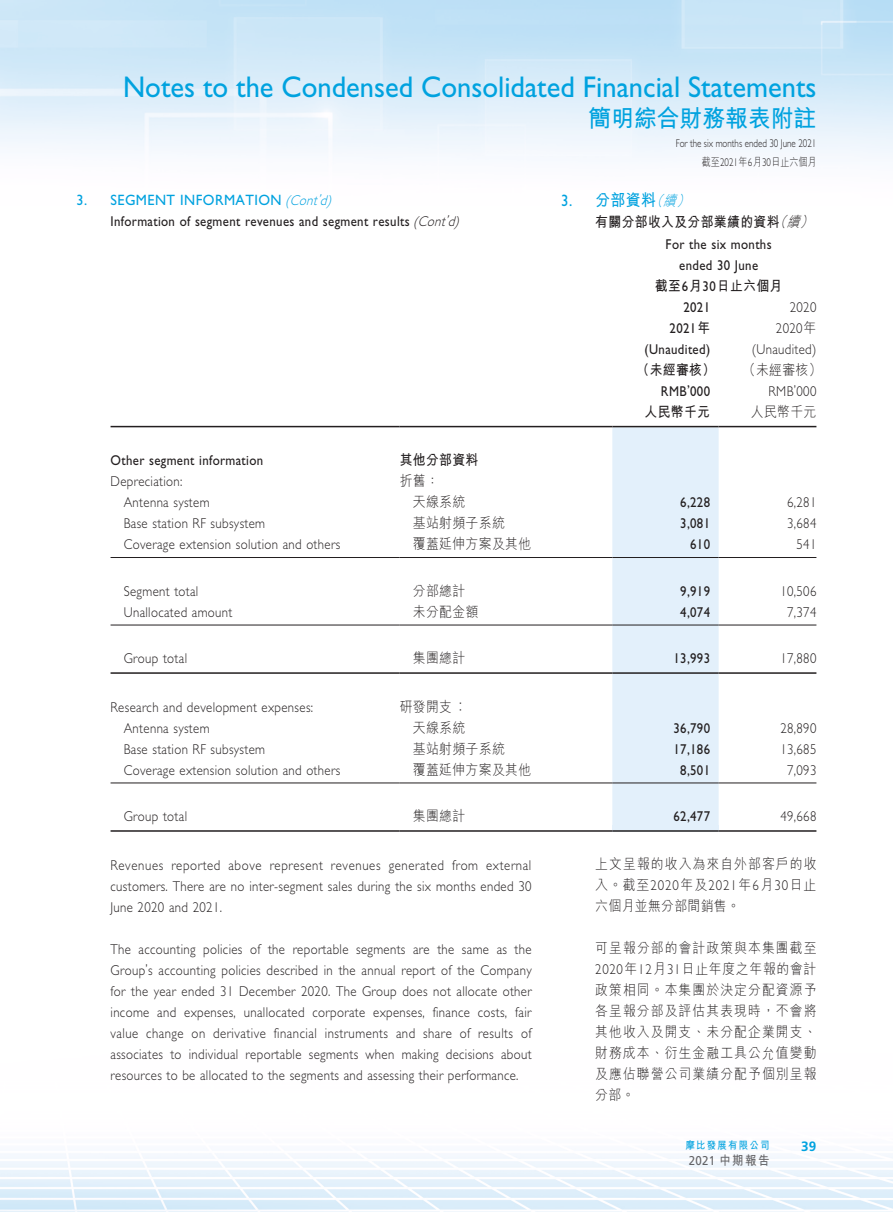
<style>
.page{position:relative;width:893px;height:1212px;background:#fff}
.page>*{position:absolute;margin:0;border:0;box-sizing:border-box;transform-origin:0 0}
.t1{font:30px "Gill Sans Std";color:#00a2df;scale:.95 1}
.t2{font:700 24px "M Hei HK";color:#00a2df;scale:.95 1}
.t3{font:700 16.5px "M Hei HK";color:#00a2df;scale:.9 1}
.t4{font:15px "Gill Sans Std";letter-spacing:.03em;color:#00a2df;scale:.95 1}
.t5{font:300 14.25px/21px "Gill Sans Std";letter-spacing:.03em;color:#231f20;text-align:justify;scale:.9 1}
.t6{font:300 14.25px/21px "M Hei HK";letter-spacing:.03em;color:#231f20;text-align:justify;scale:.9 1}
.t7{font:14.25px/21px "Gill Sans Std";letter-spacing:.03em;color:#231f20;text-align:center;scale:.9 1}
.t8{font:700 14.25px "M Hei HK";letter-spacing:.03em;color:#231f20;scale:.9 1}
.t9{font:300 14.25px "Gill Sans Std";letter-spacing:.07em;color:#231f20;scale:.9 1}
.t10{font:300 14.25px "M Hei HK";letter-spacing:.085em;color:#231f20;scale:.9 1}
.t11{font:700 13.5px "Frutiger LT Std";color:#00a2df}
.t12{font:12.75px "Frutiger LT Std";color:#636366;scale:.9 1}
.t13{font:300 11.25px "Gill Sans Std";color:#231f20;scale:.8 1}
.t14{font:300 11.25px "M Hei HK";color:#231f20;scale:.8 1}
.t15{font:700 10.5px "M Hei HK";letter-spacing:.13em;color:#00a2df;scale:.9 1}
.s1{font-family:"Gill Sans Std"}
.s2{font-family:"Gill Sans Std";font-weight:400}
.s3{font-weight:300;font-style:italic;font-size:14.25px}
.s4{font-weight:300;font-style:italic}
.s5{font-family:"M Hei HK";font-weight:700}
.s6{font-family:"M Hei HK"}
</style>
<div class="page">
<div style="left:612px;top:427px;width:107px;height:398px;background:#e3f0fb"></div>
<div style="left:612px;top:825px;width:107px;height:7px;background:#e3f0fb"></div>
<hr style="left:111px;top:426px;width:289px;height:1px;background:#231f20">
<hr style="left:400px;top:426px;width:212px;height:1px;background:#231f20">
<hr style="left:612px;top:426px;width:107px;height:1px;background:#231f20">
<hr style="left:719px;top:426px;width:97px;height:1px;background:#231f20">
<hr style="left:111px;top:557px;width:289px;height:1px;background:#231f20">
<hr style="left:400px;top:557px;width:212px;height:1px;background:#231f20">
<hr style="left:612px;top:557px;width:107px;height:1px;background:#231f20">
<hr style="left:719px;top:557px;width:97px;height:1px;background:#231f20">
<hr style="left:111px;top:625px;width:289px;height:1px;background:#231f20">
<hr style="left:400px;top:625px;width:212px;height:1px;background:#231f20">
<hr style="left:612px;top:625px;width:107px;height:1px;background:#231f20">
<hr style="left:719px;top:625px;width:97px;height:1px;background:#231f20">
<hr style="left:111px;top:672px;width:289px;height:2px;background:#231f20">
<hr style="left:400px;top:672px;width:212px;height:2px;background:#231f20">
<hr style="left:612px;top:672px;width:107px;height:2px;background:#231f20">
<hr style="left:719px;top:672px;width:97px;height:2px;background:#231f20">
<hr style="left:111px;top:782px;width:289px;height:1px;background:#231f20">
<hr style="left:400px;top:782px;width:212px;height:1px;background:#231f20">
<hr style="left:612px;top:782px;width:107px;height:1px;background:#231f20">
<hr style="left:719px;top:782px;width:97px;height:1px;background:#231f20">
<hr style="left:111px;top:830px;width:289px;height:2px;background:#231f20">
<hr style="left:400px;top:830px;width:212px;height:2px;background:#231f20">
<hr style="left:612px;top:830px;width:107px;height:2px;background:#231f20">
<hr style="left:719px;top:830px;width:97px;height:2px;background:#231f20">
<h1 class="t1" style="left:123px;top:70px;width:731px">Notes to the Condensed Consolidated Financial Statements</h1>
<h2 class="t2" style="left:588px;top:101px;width:241px">簡明綜合財務報表附註</h2>
<p class="t13" style="left:676px;top:137px;width:177px">For the six months ended 30 June 2021</p>
<p class="t14" style="left:702px;top:156px;width:145px">截至<span class="s1">2021</span>年<span class="s1">6</span>月<span class="s1">30</span>日止六個月</p>
<p class="t3" style="left:561px;top:188px;width:148px"><span class="s2">3.</span> 分部資料<span class="s3">（續）</span></p>
<p class="t8" style="left:595px;top:211px;width:247px">有關分部收入及分部業績的資料<span class="s4">（續）</span></p>
<p class="t4" style="left:77px;top:191px;width:274px">3. SEGMENT INFORMATION <span class="s3">(Cont’d)</span></p>
<p class="t7" style="left:111px;top:211px;width:393px">Information of segment revenues and segment results <span class="s4">(Cont’d)</span></p>
<p class="t7" style="left:666px;top:234px;width:119px">For the six months ended 30 June</p>
<p class="t8" style="left:655px;top:275px;width:143px">截至<span class="s2">6</span>月<span class="s2">30</span>日止六個月</p>
<p class="t7" style="left:683px;top:297px;width:31px">2021</p>
<p class="t5" style="left:790px;top:297px;width:31px">2020</p>
<p class="t7" style="left:670px;top:318px;width:47px">2021<span class="s5">年</span></p>
<p class="t5" style="left:776px;top:318px;width:47px">2020<span class="s6">年</span></p>
<p class="t7" style="left:645px;top:339px;width:74px">(Unaudited)</p>
<p class="t5" style="left:752px;top:339px;width:73px">(Unaudited)</p>
<p class="t8" style="left:636px;top:359px;width:89px">（未經審核）</p>
<p class="t6" style="left:743px;top:359px;width:89px">（未經審核）</p>
<p class="t7" style="left:661px;top:381px;width:56px">RMB’000</p>
<p class="t5" style="left:769px;top:381px;width:55px">RMB’000</p>
<p class="t8" style="left:645px;top:401px;width:74px">人民幣千元</p>
<p class="t6" style="left:751px;top:401px;width:74px">人民幣千元</p>
<p class="t7" style="left:111px;top:450px;width:171px">Other segment information</p>
<p class="t8" style="left:400px;top:450px;width:89px">其他分部資料</p>
<p class="t5" style="left:111px;top:471px;width:81px">Depreciation:</p>
<p class="t6" style="left:400px;top:470px;width:45px">折舊：</p>
<p class="t5" style="left:124px;top:492px;width:97px">Antenna system</p>
<p class="t6" style="left:413px;top:491px;width:60px">天線系統</p>
<p class="t7" style="left:680px;top:492px;width:35px">6,228</p>
<p class="t5" style="left:787px;top:492px;width:34px">6,281</p>
<p class="t5" style="left:124px;top:513px;width:159px">Base station RF subsystem</p>
<p class="t6" style="left:413px;top:512px;width:104px">基站射頻子系統</p>
<p class="t7" style="left:680px;top:513px;width:35px">3,081</p>
<p class="t5" style="left:787px;top:513px;width:34px">3,684</p>
<p class="t5" style="left:124px;top:534px;width:242px">Coverage extension solution and others</p>
<p class="t6" style="left:413px;top:533px;width:133px">覆蓋延伸方案及其他</p>
<p class="t7" style="left:690px;top:534px;width:24px">610</p>
<p class="t5" style="left:796px;top:534px;width:24px">541</p>
<p class="t5" style="left:124px;top:581px;width:84px">Segment total</p>
<p class="t6" style="left:413px;top:580px;width:60px">分部總計</p>
<p class="t7" style="left:680px;top:581px;width:35px">9,919</p>
<p class="t5" style="left:780px;top:581px;width:42px">10,506</p>
<p class="t5" style="left:124px;top:602px;width:122px">Unallocated amount</p>
<p class="t6" style="left:413px;top:601px;width:74px">未分配金額</p>
<p class="t7" style="left:680px;top:602px;width:35px">4,074</p>
<p class="t5" style="left:787px;top:602px;width:34px">7,374</p>
<p class="t5" style="left:124px;top:648px;width:72px">Group total</p>
<p class="t6" style="left:413px;top:647px;width:60px">集團總計</p>
<p class="t7" style="left:673px;top:648px;width:42px">13,993</p>
<p class="t5" style="left:780px;top:648px;width:42px">17,880</p>
<p class="t5" style="left:111px;top:697px;width:227px">Research and development expenses:</p>
<p class="t6" style="left:400px;top:696px;width:76px">研發開支︰</p>
<p class="t5" style="left:124px;top:718px;width:97px">Antenna system</p>
<p class="t6" style="left:413px;top:717px;width:60px">天線系統</p>
<p class="t7" style="left:673px;top:717px;width:42px">36,790</p>
<p class="t5" style="left:780px;top:718px;width:42px">28,890</p>
<p class="t5" style="left:124px;top:739px;width:159px">Base station RF subsystem</p>
<p class="t6" style="left:413px;top:738px;width:104px">基站射頻子系統</p>
<p class="t7" style="left:673px;top:738px;width:42px">17,186</p>
<p class="t5" style="left:780px;top:739px;width:42px">13,685</p>
<p class="t5" style="left:124px;top:760px;width:242px">Coverage extension solution and others</p>
<p class="t6" style="left:413px;top:759px;width:133px">覆蓋延伸方案及其他</p>
<p class="t7" style="left:680px;top:759px;width:35px">8,501</p>
<p class="t5" style="left:787px;top:760px;width:34px">7,093</p>
<p class="t5" style="left:124px;top:806px;width:72px">Group total</p>
<p class="t6" style="left:413px;top:805px;width:60px">集團總計</p>
<p class="t7" style="left:673px;top:806px;width:42px">62,477</p>
<p class="t5" style="left:780px;top:806px;width:42px">49,668</p>
<p class="t5" style="left:111px;top:855px;width:469px">Revenues reported above represent revenues generated from external customers. There are no inter-segment sales during the six months ended 30<br>June 2020 and 2021.</p>
<p class="t5" style="left:111px;top:939px;width:469px">The accounting policies of the reportable segments are the same as the Group’s accounting policies described in the annual report of the Company for the year ended 31 December 2020. The Group does not allocate other income and expenses, unallocated corporate expenses, finance costs, fair value change on derivative financial instruments and share of results of associates to individual reportable segments when making decisions about resources to be allocated to the segments and assessing their performance.</p>
<p class="t10" style="left:595px;top:857px;width:247px">上文呈報的收入為來自外部客戶的收</p>
<p class="t9" style="left:595px;top:877px;width:247px"><span class="s6">入。截至</span>2020<span class="s6">年及</span>2021<span class="s6">年</span>6<span class="s6">月</span>30<span class="s6">日止</span></p>
<p class="t6" style="left:595px;top:895px;width:162px">六個月並無分部間銷售。</p>
<p class="t6" style="left:595px;top:937px;width:247px">可呈報分部的會計政策與本集團截至<span class="s1">2020</span>年<span class="s1">12</span>月<span class="s1">31</span>日止年度之年報的會計政策相同。本集團於決定分配資源予各呈報分部及評估其表現時，不會將其他收入及開支、未分配企業開支、財務成本、衍生金融工具公允值變動及應佔聯營公司業績分配予個別呈報分部。</p>
<p class="t15" style="left:686px;top:1138px;width:95px">摩比發展有限公司</p>
<p class="t11" style="left:801px;top:1138px;width:17px">39</p>
<p class="t12" style="left:689px;top:1153px;width:91px">2021 <span class="s5">中期報告</span></p>
</div>
